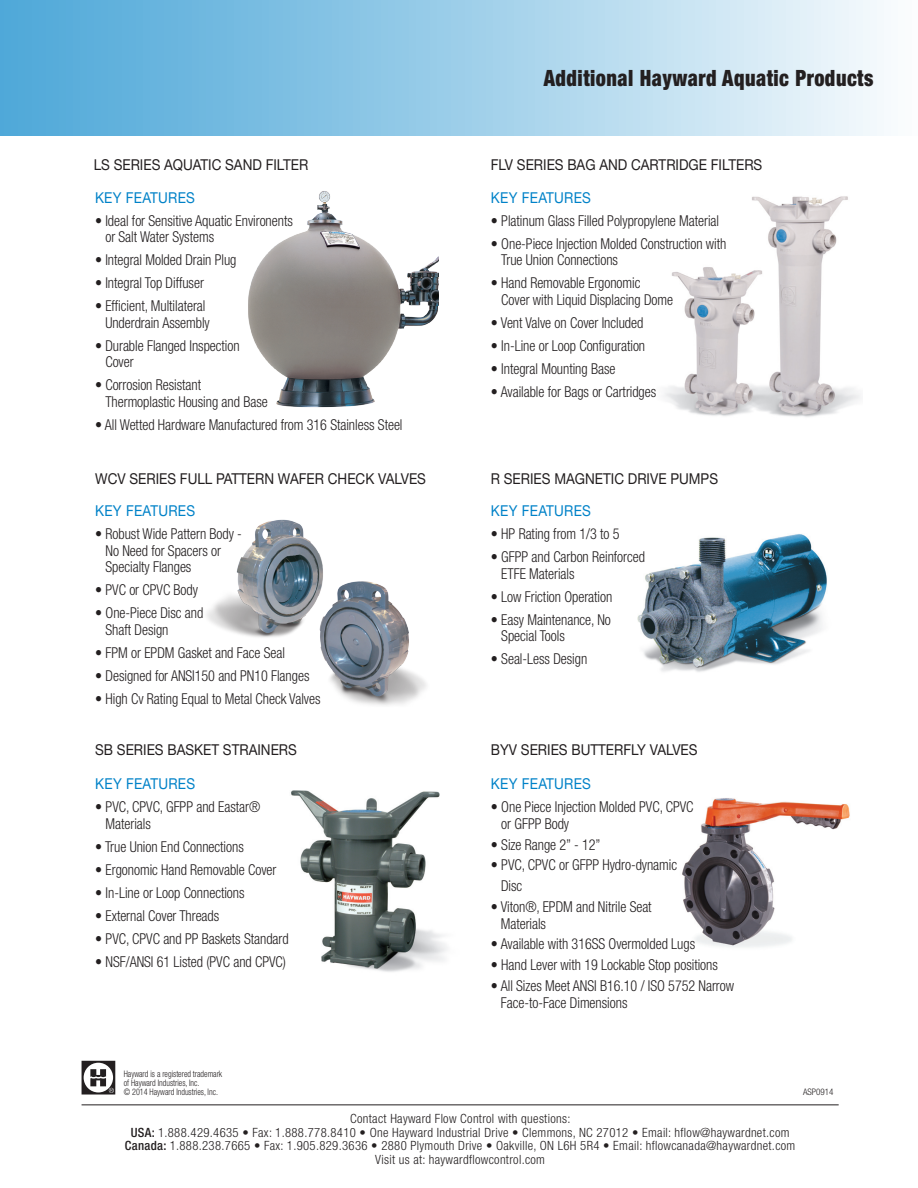
<style>
.page{position:relative;width:918px;height:1188px;background:#fff}
.page>*{position:absolute;margin:0;border:0;box-sizing:border-box;transform-origin:0 0}
.t1{font:900 condensed 22.5px "Helvetica Neue LT Std";letter-spacing:.025em;color:#231f20;scale:.9 1}
.t2{font:300 condensed 15px/16.5px "Helvetica Neue LT Std";letter-spacing:-.005em;color:#231f20;scale:.94 1}
.t3{font:15px "Helvetica Neue LT Std";color:#231f20;scale:.9 1}
.t4{font:15px "Helvetica Neue LT Std";letter-spacing:.02em;color:#0082c8;scale:.9 1}
.t5{font:300 condensed 12.75px/13.5px "Helvetica Neue LT Std";letter-spacing:.025em;color:#231f20;text-align:center}
.t6{font:300 condensed 9px/9px "Helvetica Neue LT Std";color:#231f20;scale:.9 1}
.t7{font:300 condensed 9px "Helvetica Neue LT Std";color:#231f20}
.s1{font-weight:500}
</style>
<div class="page">
<img style="left:682px;top:798px;width:168px;height:149px">
<div style="left:0;top:0;width:918px;height:135px;background:linear-gradient(to right,#49a5d7,#f6fafd)"></div>
<svg style="left:82px;top:1061px;width:33px;height:34px"></svg>
<hr style="left:82px;top:1104px;width:757px;height:1px;background:#231f20">
<img style="left:637px;top:534px;width:190px;height:138px">
<img style="left:291px;top:790px;width:156px;height:182px">
<img style="left:248px;top:191px;width:191px;height:217px">
<img style="left:663px;top:196px;width:197px;height:221px">
<img style="left:207px;top:519px;width:220px;height:187px">
<p class="t3" style="left:94px;top:156px;width:235px">LS SERIES AQUATIC SAND FILTER</p>
<p class="t4" style="left:95px;top:189px;width:113px">KEY FEATURES</p>
<p class="t2" style="left:105px;top:212px;width:201px;text-indent:-10px">• Ideal for Sensitive Aquatic Environents or Salt Water Systems</p>
<p class="t2" style="left:95px;top:252px;width:152px">• Integral Molded Drain Plug</p>
<p class="t2" style="left:95px;top:275px;width:117px">• Integral Top Diffuser</p>
<p class="t2" style="left:95px;top:298px;width:124px;text-align:right">• Efficient, Multilateral<br>Underdrain Assembly</p>
<p class="t2" style="left:105px;top:337px;width:144px;text-indent:-10px">• Durable Flanged Inspection<br>Cover</p>
<p class="t2" style="left:105px;top:377px;width:174px;text-indent:-10px">• Corrosion Resistant<br>Thermoplastic Housing and Base</p>
<p class="t2" style="left:95px;top:416px;width:329px">• All Wetted Hardware Manufactured from 316 Stainless Steel</p>
<p class="t3" style="left:95px;top:469px;width:144px">WCV SERIES FU LL PATT</p>
<p class="t3" style="left:247px;top:469px;width:200px">ERN WAFER CHEC K VALVES</p>
<p class="t4" style="left:95px;top:502px;width:113px">KEY FEATURES</p>
<p class="t2" style="left:106px;top:526px;width:147px;text-indent:-10px">• Robust Wide Pattern Body -<br>No Need for Spacers or<br>Specialty Flanges</p>
<p class="t2" style="left:95px;top:582px;width:111px">• PVC or CPVC Body</p>
<p class="t2" style="left:106px;top:605px;width:106px;text-indent:-10px">• One-Piece Disc and<br>Shaft Design</p>
<p class="t2" style="left:95px;top:644px;width:203px">• FPM or EPDM Gasket and Face Seal</p>
<p class="t2" style="left:95px;top:667px;width:229px">• Designed for ANSI150 and PN10 Flanges</p>
<p class="t2" style="left:95px;top:690px;width:241px">• High Cv Rating Equal to Metal Check Valves</p>
<p class="t3" style="left:95px;top:741px;width:226px">SB SERIES BASKET STRAI NERS</p>
<p class="t4" style="left:95px;top:775px;width:113px">KEY FEATURES</p>
<p class="t2" style="left:106px;top:799px;width:166px;text-indent:-10px">• PVC, CPVC, GFPP and Eastar®<br>Materials</p>
<p class="t2" style="left:95px;top:838px;width:160px">• True Union End Connections</p>
<p class="t2" style="left:95px;top:861px;width:194px">• Ergonomic Hand Removable Cover</p>
<p class="t2" style="left:95px;top:884px;width:160px">• In-Line or Loop Connections</p>
<p class="t2" style="left:95px;top:907px;width:133px">• External Cover Threads</p>
<p class="t2" style="left:95px;top:930px;width:207px">• PVC, CPVC and PP Baskets Standard</p>
<p class="t2" style="left:95px;top:953px;width:204px">• NSF/ANSI 61 Listed (PVC and CPVC)</p>
<p class="t6" style="left:124px;top:1069px;width:111px">Hayward is a registered trademark of Hayward Industries, Inc.<br>© 2014 Hayward Industries, Inc.</p>
<h1 class="t1" style="left:544px;top:64px;width:368px">Additional Hayward Aquatic Products</h1>
<p class="t3" style="left:491px;top:156px;width:132px">FLV SERIES BAG AND</p>
<p class="t3" style="left:631px;top:156px;width:22px">CARTR</p>
<p class="t3" style="left:676px;top:156px;width:87px">IDGE FILTERS</p>
<p class="t4" style="left:491px;top:189px;width:113px">KEY FEATURES</p>
<p class="t2" style="left:491px;top:212px;width:244px">• Platinum Glass Filled Polypropylene Material</p>
<p class="t2" style="left:501px;top:235px;width:241px;text-indent:-10px">• One-Piece Injection Molded Construction with<br>True Union Connections</p>
<p class="t2" style="left:501px;top:275px;width:184px;text-indent:-10px">• Hand Removable Ergonomic<br>Cover with Liquid Displacing Dome</p>
<p class="t2" style="left:491px;top:314px;width:164px">• Vent Valve on Cover Included</p>
<p class="t2" style="left:491px;top:337px;width:166px">• In-Line or Loop Configuration</p>
<p class="t2" style="left:491px;top:360px;width:134px">• Integral Mounting Base</p>
<p class="t2" style="left:491px;top:383px;width:177px">• Available for Bags or Cartridges</p>
<p class="t3" style="left:491px;top:469px;width:254px">R SERIES MAGNETIC DRIVE PUMPS</p>
<p class="t4" style="left:491px;top:502px;width:113px">KEY FEATURES</p>
<p class="t2" style="left:491px;top:526px;width:138px">• HP Rating from 1/3 to 5</p>
<p class="t2" style="left:501px;top:549px;width:154px;text-indent:-10px">• GFPP and Carbon Reinforced<br>ETFE Materials</p>
<p class="t2" style="left:491px;top:588px;width:131px">• Low Friction Operation</p>
<p class="t2" style="left:501px;top:611px;width:118px;text-indent:-10px">• Easy Maintenance, No<br>Special Tools</p>
<p class="t2" style="left:491px;top:651px;width:104px">• Seal-Less Design</p>
<p class="t3" style="left:491px;top:741px;width:229px">BYV SER IES BUTTERFLY VALVES</p>
<p class="t4" style="left:491px;top:775px;width:113px">KEY FEATURES</p>
<p class="t2" style="left:501px;top:799px;width:206px;text-indent:-10px">• One Piece Injection Molded PVC, CPVC or GFPP Body</p>
<p class="t2" style="left:491px;top:836px;width:118px">• Size Range 2” - 12”</p>
<p class="t2" style="left:501px;top:855px;width:189px;line-height:20.9px;text-indent:-10px">• PVC, CPVC or GFPP Hydro-dynamic<br>Disc</p>
<p class="t2" style="left:501px;top:898px;width:162px;text-indent:-10px">• Viton®, EPDM and Nitrile Seat<br>Materials</p>
<p class="t2" style="left:491px;top:936px;width:219px">• Available with 316SS Overmolded Lugs</p>
<p class="t2" style="left:491px;top:957px;width:243px">• Hand Lever with 19 Lockable Stop positions</p>
<p class="t2" style="left:501px;top:977px;width:250px;text-indent:-10px">• All Sizes Meet ANSI B16.10 / ISO 5752 Narrow<br>Face-to-Face Dimensions</p>
<p class="t7" style="left:803px;top:1087px;width:32px">ASP0914</p>
<p class="t5" style="left:125px;top:1112px;width:672px">Contact Hayward Flow Control with questions:<br><span class="s1">USA:</span> 1.888.429.4635 • Fax: 1.888.778.8410 • One Hayward Industrial Drive • Clemmons, NC 27012 • Email: hflow@haywardnet.com <span class="s1">Canada:</span> 1.888.238.7665 • Fax: 1.905.829.3636 • 2880 Plymouth Drive • Oakville, ON L6H 5R4 • Email: hflowcanada@haywardnet.com Visit us at: haywardflowcontrol.com</p>
</div>
